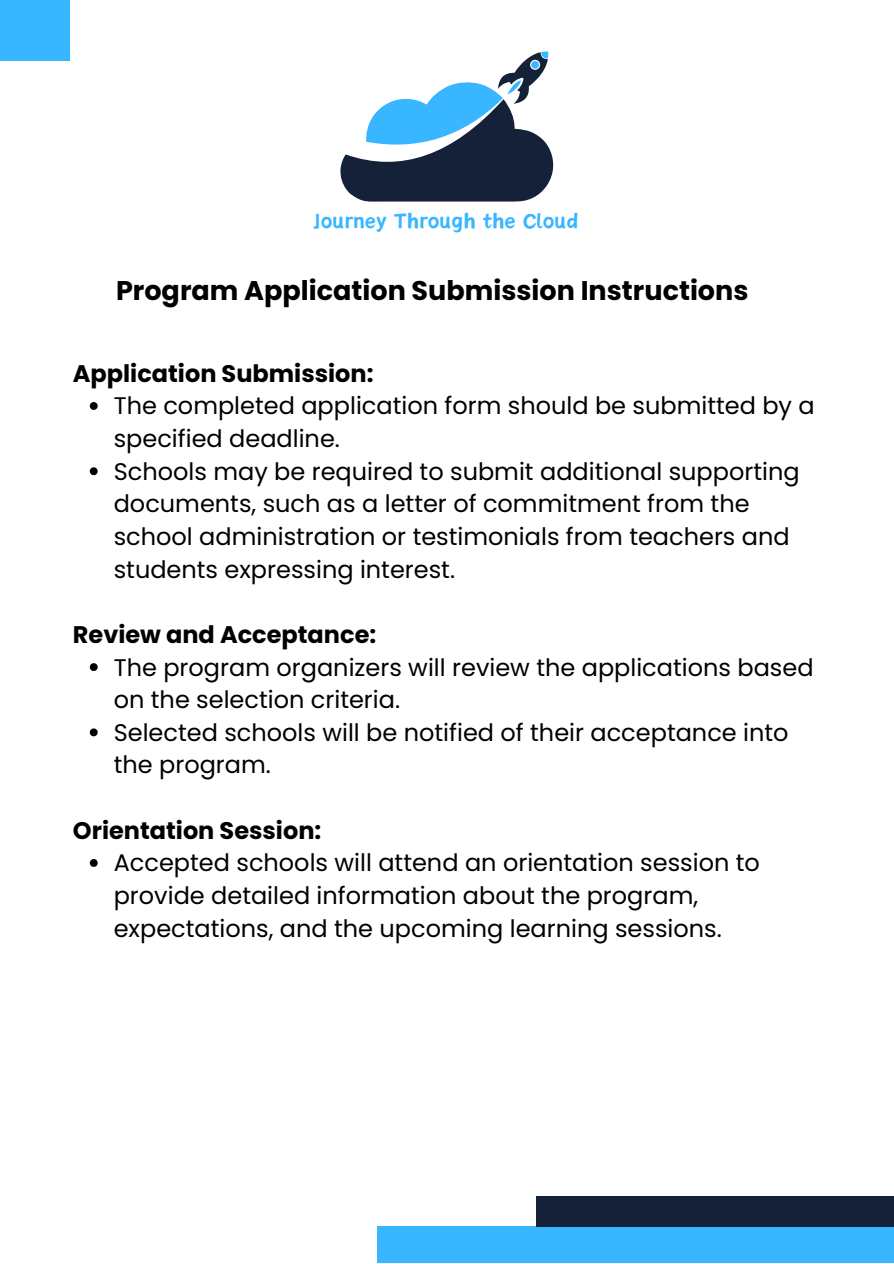
<style>
.page{position:relative;width:894px;height:1264px;background:#fff}
.page>*{position:absolute;margin:0;border:0;box-sizing:border-box;transform-origin:0 0}
.t1{font:700 27px "Poppins";color:#000}
.t2{font:26.55px "Canva Sword Like Dream";color:#38b6ff}
.t3{font:24px/32.7px "Poppins";color:#000}
.t4{font:700 24px "Poppins";color:#000}
</style>
<div class="page">
<svg style="left:340px;top:51px;width:213px;height:150px"></svg>
<svg style="left:90px;top:402px;width:8px;height:8px"></svg>
<svg style="left:90px;top:467px;width:8px;height:8px"></svg>
<svg style="left:90px;top:663px;width:8px;height:8px"></svg>
<svg style="left:90px;top:728px;width:8px;height:8px"></svg>
<svg style="left:90px;top:859px;width:8px;height:7px"></svg>
<div style="left:377px;top:1226px;width:516px;height:37px;background:#38b6ff"></div>
<div style="left:536px;top:1195px;width:357px;height:31px;background:#152039"></div>
<div style="left:0;top:0;width:69px;height:61px;background:#38b6ff"></div>
<h2 class="t2" style="left:314px;top:209px;width:266px">Journey Through the Cloud</h2>
<p class="t1" style="left:116px;top:271px;width:633px">Program Application Submission Instructions</p>
<h1 class="t4" style="left:73px;top:356px;width:302px">Application Submission:</h1>
<h3 class="t3" style="left:114px;top:389px;width:702px">The completed application form should be submitted by a specified deadline.</h3>
<p class="t3" style="left:114px;top:455px;width:687px">Schools may be required to submit additional supporting documents, such as a letter of commitment from the school administration or testimonials from teachers and students expressing interest.</p>
<p class="t4" style="left:73px;top:617px;width:305px">Review and Acceptance:</p>
<h3 class="t3" style="left:114px;top:650px;width:701px">The program organizers will review the applications based on the selection criteria.</h3>
<p class="t3" style="left:114px;top:716px;width:676px">Selected schools will be notified of their acceptance into the program.</p>
<p class="t4" style="left:73px;top:813px;width:250px">Orientation Session:</p>
<h3 class="t3" style="left:114px;top:846px;width:647px">Accepted schools will attend an orientation session to provide detailed information about the program, expectations, and the upcoming learning sessions.</h3>
</div>
